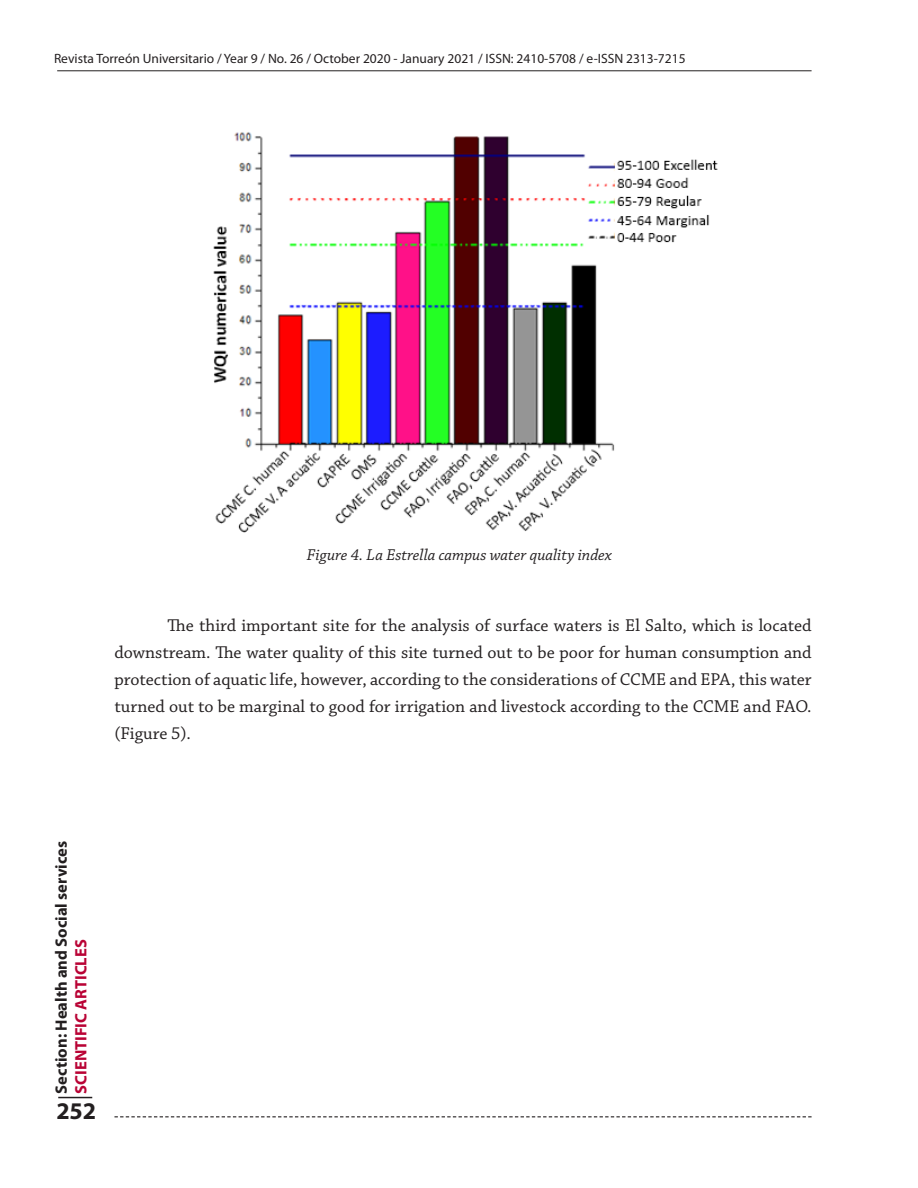
<style>
.page{position:relative;width:918px;height:1188px;background:#fff}
.page>*{position:absolute;margin:0;border:0;box-sizing:border-box;transform-origin:0 0}
.t1{font:700 24px "Myriad Pro";color:#231f20}
.t2{font:18px/27px "Chaparral Pro";color:#231f20;text-align:justify}
.t3{font:italic 16.5px "Chaparral Pro";color:#231f20}
.t4{font:700 16.5px "Myriad Pro";color:#231f20}
.t5{font:700 16.5px "Myriad Pro";color:#b90335}
.t6{font:13.5px "Myriad Pro";color:#231f20}
</style>
<div class="page">
<img style="left:213px;top:132px;width:505px;height:400px">
<hr style="left:57px;top:70px;width:755px;height:1px;background:#231f20">
<hr style="left:58px;top:1097px;width:34px;height:1px;background:#231f20">
<svg style="left:114px;top:1116px;width:698px;height:1px"></svg>
<p class="t6" style="left:54px;top:50px;width:633px">Revista Torreón Universitario / Year 9 / No. 26 / October 2020 - January 2021 / ISSN: 2410-5708 / e-ISSN 2313-7215</p>
<p class="t3" style="left:307px;top:545px;width:307px">Figure 4. La Estrella campus water quality index</p>
<p class="t2" style="left:114px;top:612px;width:699px;text-indent:53px">The third important site for the analysis of surface waters is El Salto, which is located downstream. The water quality of this site turned out to be poor for human consumption and protection of aquatic life, however, according to the considerations of CCME and EPA, this water turned out to be marginal to good for irrigation and livestock according to the CCME and FAO. (Figure 5).</p>
<p class="t4" style="left:50px;top:1094px;width:254px;rotate:-90deg">Section: Health and Social services</p>
<p class="t5" style="left:70px;top:1094px;width:156px;rotate:-90deg">SCIENTIFIC ARTICLES</p>
<h1 class="t1" style="left:56px;top:1095px;width:41px">252</h1>
</div>
